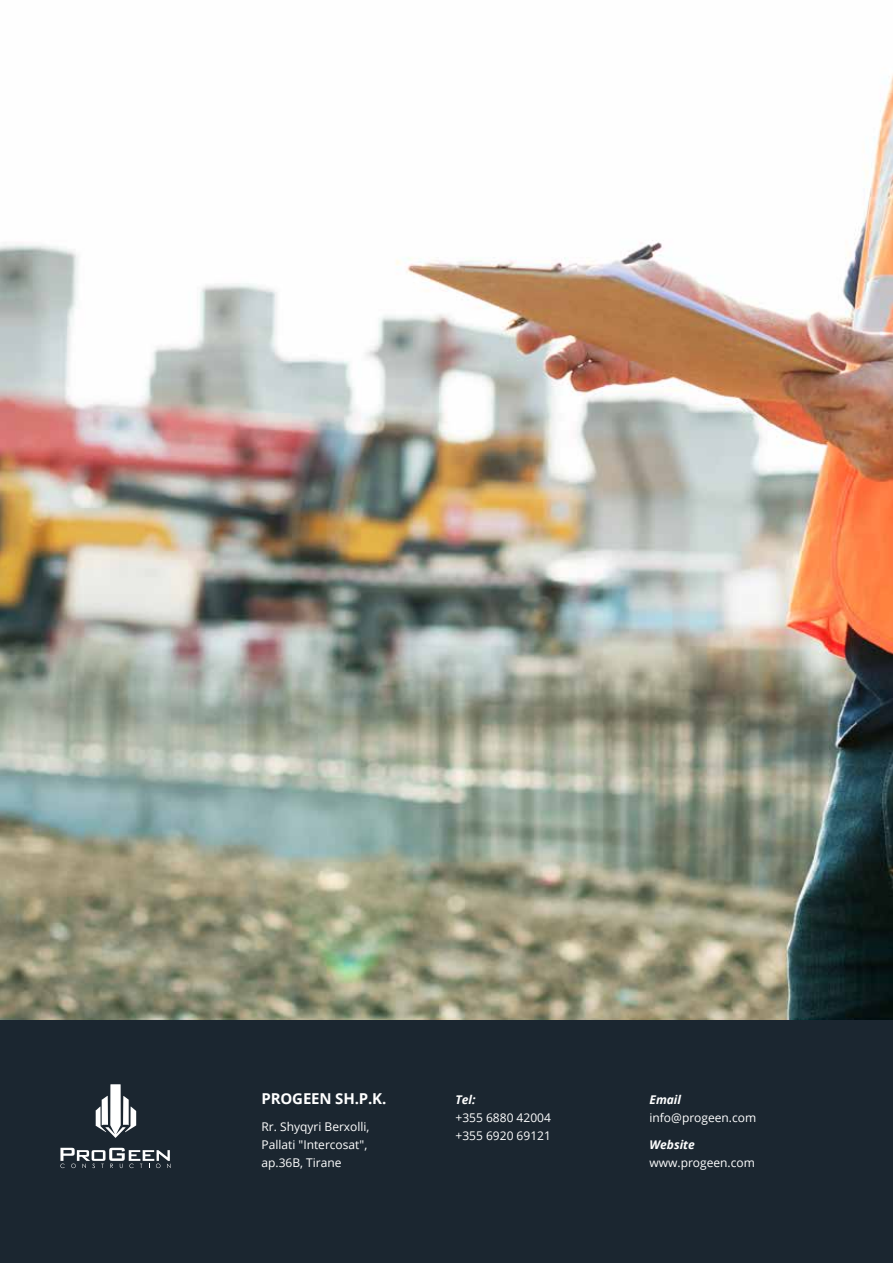
<style>
.page{position:relative;width:893px;height:1263px;background:#1b2630}
.page>*{position:absolute;margin:0;border:0;box-sizing:border-box;transform-origin:0 0}
.t1{font:700 15px "Open Sans";letter-spacing:-.01em;color:#fff}
.t2{font:12px/18px "Open Sans";color:#fff}
.t3{font:italic 700 12px "Open Sans";color:#fff}
</style>
<div class="page">
<img style="left:0;top:0;width:893px;height:1020px">
<svg style="left:60px;top:1148px;width:111px;height:20px"></svg>
<svg style="left:95px;top:1084px;width:41px;height:54px"></svg>
<p class="t1" style="left:261px;top:1088px;width:126px">PROGEEN SH.P.K.</p>
<p class="t2" style="left:261px;top:1117px;width:110px">Rr. Shyqyri Berxolli,<br>Pallati "Intercosat", ap.36B, Tirane</p>
<p class="t3" style="left:455px;top:1091px;width:22px">Tel:</p>
<p class="t2" style="left:455px;top:1108px;width:97px">+355 6880 42004 +355 6920 69121</p>
<p class="t3" style="left:649px;top:1091px;width:33px">Email</p>
<p class="t2" style="left:649px;top:1108px;width:108px">info@progeen.com</p>
<p class="t3" style="left:649px;top:1136px;width:47px">Website</p>
<p class="t2" style="left:649px;top:1153px;width:107px">www.progeen.com</p>
</div>
